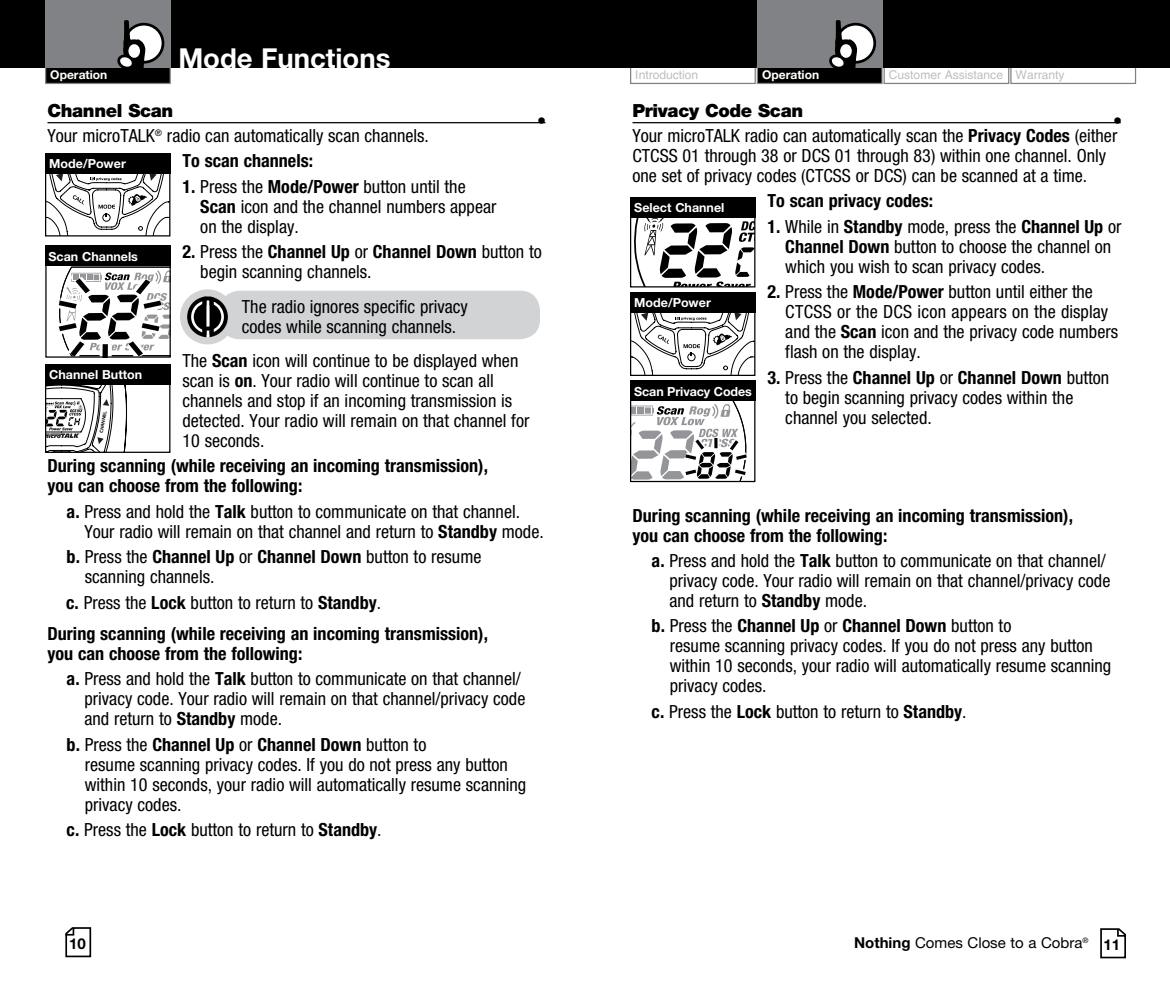
<style>
.page{position:relative;width:1170px;height:990px;background:#fff}
.page>*{position:absolute;margin:0;border:0;box-sizing:border-box;transform-origin:0 0}
.t1{font:700 27.5px "Helvetica Neue LT Std";color:#fff}
.t2{font:condensed 18px/20px "Helvetica Neue LT Std";color:#000}
.t3{font:700 condensed 18px/20px "Helvetica Neue LT Std";color:#000}
.t4{font:900 18px "Helvetica Neue LT Std";letter-spacing:-.02em;color:#000}
.t5{font:700 18px "Helvetica Neue LT Std";color:#000}
.t6{font:15px "Helvetica Neue LT Std";color:#000}
.t7{font:700 15px "Helvetica Neue LT Std";color:#000}
.t8{font:700 12.5px "Helvetica Neue LT Std";color:#fff}
.t9{font:12px "Helvetica LT Std";color:#bcbec0}
.t10{font:700 12px "Helvetica Neue LT Std";color:#fff}
.t11{font:4.5px "Hanzel Normal";color:#000}
.s1{font-weight:700}
.s2{font-weight:400}
.s3{font-weight:700;font-stretch:normal}
</style>
<div class="page">
<svg style="left:1100px;top:928px;width:26px;height:30px"></svg>
<div style="left:884px;top:65px;width:125px;height:19px;background:#fff;border:1px solid #808285"></div>
<div style="left:1010px;top:65px;width:126px;height:19px;background:#fff;border:1px solid #808285"></div>
<div style="left:630px;top:65px;width:126px;height:19px;background:#fff;border:1px solid #808285"></div>
<div style="left:572px;top:0;width:598px;height:68px;background:#000"></div>
<div style="left:757px;top:66px;width:125px;height:17px;background:#000"></div>
<div style="left:757px;top:65px;width:126px;height:19px;border:1px solid #808285"></div>
<div style="left:757px;top:0;width:126px;height:67px;background:#808285"></div>
<div style="left:837px;top:24px;width:38px;height:38px;background:#fff;border-radius:50%"></div>
<div style="left:835px;top:23px;width:41px;height:41px;border:3px solid #000;border-radius:50%"></div>
<svg style="left:828px;top:20px;width:29px;height:48px"></svg>
<svg style="left:65px;top:927px;width:27px;height:30px"></svg>
<div style="left:0;top:0;width:604px;height:68px;background:#000"></div>
<div style="left:46px;top:66px;width:124px;height:17px;background:#000"></div>
<div style="left:45px;top:65px;width:126px;height:19px;border:1px solid #808285"></div>
<div style="left:45px;top:0;width:126px;height:67px;background:#808285"></div>
<div style="left:125px;top:24px;width:38px;height:38px;background:#fff;border-radius:50%"></div>
<div style="left:123px;top:23px;width:41px;height:41px;border:3px solid #000;border-radius:50%"></div>
<svg style="left:116px;top:20px;width:29px;height:48px"></svg>
<div style="left:220px;top:291px;width:320px;height:48px;background:#d1d3d4;border-radius:20px"></div>
<div style="left:180px;top:289px;width:55px;height:55px;background:#d1d3d4;border-radius:50%"></div>
<svg style="left:187px;top:296px;width:41px;height:41px"></svg>
<hr style="left:48px;top:122px;width:497px;height:1px;background:#000">
<svg style="left:58px;top:266px;width:111px;height:90px"></svg>
<div style="left:45px;top:248px;width:126px;height:110px;border:1px solid #000"></div>
<div style="left:45px;top:246px;width:126px;height:20px;background:#000"></div>
<svg style="left:47px;top:385px;width:80px;height:66px"></svg>
<div style="left:45px;top:369px;width:125px;height:84px;border:1px solid #000"></div>
<div style="left:45px;top:365px;width:125px;height:20px;background:#000"></div>
<svg style="left:47px;top:173px;width:121px;height:62px"></svg>
<div style="left:45px;top:153px;width:125px;height:84px;border:1px solid #000"></div>
<div style="left:45px;top:153px;width:125px;height:20px;background:#000"></div>
<svg style="left:633px;top:217px;width:120px;height:69px"></svg>
<div style="left:630px;top:204px;width:125px;height:84px;border:1px solid #000"></div>
<hr style="left:632px;top:122px;width:489px;height:1px;background:#000">
<div style="left:630px;top:197px;width:125px;height:20px;background:#000"></div>
<svg style="left:632px;top:401px;width:115px;height:79px"></svg>
<div style="left:637px;top:407px;width:6px;height:7px;background:#939598"></div>
<div style="left:630px;top:381px;width:125px;height:101px;border:1px solid #000"></div>
<div style="left:630px;top:381px;width:125px;height:20px;background:#000"></div>
<svg style="left:632px;top:313px;width:121px;height:61px"></svg>
<div style="left:630px;top:293px;width:125px;height:83px;border:1px solid #000"></div>
<div style="left:630px;top:292px;width:125px;height:21px;background:#000"></div>
<p class="t10" style="left:50px;top:67px;width:59px">Operation</p>
<h1 class="t1" style="left:178px;top:41px;width:214px">Mode Functions</h1>
<p class="t4" style="left:48px;top:100px;width:127px">Channel Scan</p>
<p class="t5" style="left:537px;top:110px;width:11px">•</p>
<p class="t2" style="left:182px;top:123px;width:248px;line-height:25.5px;text-indent:-135px">Your microTALK<sup>®</sup> radio can automatically scan channels.<br><span class="s1">To scan channels:</span></p>
<p class="t2" style="left:200px;top:176px;width:298px;text-indent:-18px"><span class="s1">1.</span> Press the <span class="s1">Mode/Power</span> button until the<br><span class="s1">Scan</span> icon and the channel numbers appear on the display.</p>
<p class="t2" style="left:200px;top:242px;width:343px;text-indent:-18px"><span class="s1">2.</span> Press the <span class="s1">Channel Up</span> or <span class="s1">Channel Down</span> button to begin scanning channels.</p>
<p class="t2" style="left:242px;top:296px;width:228px">The radio ignores specific privacy codes while scanning channels.</p>
<p class="t2" style="left:182px;top:351px;width:348px">The <span class="s1">Scan</span> icon will continue to be displayed when scan is <span class="s1">on</span>. Your radio will continue to scan all channels and stop if an incoming transmission is detected. Your radio will remain on that channel for 10 seconds.</p>
<p class="t3" style="left:47px;top:456px;width:442px">During scanning (while receiving an incoming transmission), you can choose from the following:</p>
<p class="t2" style="left:84px;top:501px;width:461px;text-indent:-18px"><span class="s1">a.</span> Press and hold the <span class="s1">Talk</span> button to communicate on that channel.<br>Your radio will remain on that channel and return to <span class="s1">Standby</span> mode.</p>
<p class="t2" style="left:85px;top:547px;width:398px;text-indent:-18px"><span class="s1">b.</span> Press the <span class="s1">Channel Up</span> or <span class="s1">Channel Down</span> button to resume scanning channels.</p>
<p class="t3" style="left:47px;top:586px;width:442px;line-height:31.2px;text-indent:19px">c. <span class="s2">Press the</span> Lock <span class="s2">button to return to</span> Standby<span class="s2">.<br></span>During scanning (while receiving an incoming transmission),</p>
<p class="t2" style="left:67px;top:641px;width:456px;line-height:25.5px;text-indent:-19px"><span class="s1">you can choose from the following:<br>a.</span> Press and hold the <span class="s1">Talk</span> button to communicate on that channel/</p>
<p class="t2" style="left:84px;top:689px;width:442px">privacy code. Your radio will remain on that channel/privacy code and return to <span class="s1">Standby</span> mode.</p>
<p class="t2" style="left:85px;top:734px;width:443px;text-indent:-18px"><span class="s1">b.</span> Press the <span class="s1">Channel Up</span> or <span class="s1">Channel Down</span> button to<br>resume scanning privacy codes. If you do not press any button within 10 seconds, your radio will automatically resume scanning privacy codes.</p>
<p class="t2" style="left:67px;top:819px;width:317px"><span class="s1">c.</span> Press the <span class="s1">Lock</span> button to return to <span class="s1">Standby</span>.</p>
<p class="t8" style="left:49px;top:156px;width:78px">Mode/Power</p>
<p class="t8" style="left:48px;top:248px;width:91px">Scan Channels</p>
<p class="t8" style="left:49px;top:367px;width:94px">Channel Button</p>
<p class="t11" style="left:99px;top:432px;width:23px;rotate:-80deg">CHANNEL</p>
<p class="t11" style="left:55px;top:463px;width:16px">MODE</p>
<p class="t9" style="left:635px;top:68px;width:64px">Introduction</p>
<p class="t10" style="left:762px;top:67px;width:59px">Operation</p>
<p class="t9" style="left:889px;top:68px;width:177px">Customer Assistance Warranty</p>
<p class="t4" style="left:632px;top:100px;width:172px">Privacy Code Scan</p>
<p class="t2" style="left:632px;top:113px;width:491px;line-height:14.8px;text-align:right"><span class="s3">•<br></span>Your microTALK radio can automatically scan the <span class="s1">Privacy Codes</span> (either</p>
<p class="t2" style="left:632px;top:146px;width:475px">CTCSS 01 through 38 or DCS 01 through 83) within one channel. Only one set of privacy codes (CTCSS or DCS) can be scanned at a time.</p>
<p class="t3" style="left:767px;top:191px;width:167px">To scan privacy codes:</p>
<p class="t2" style="left:785px;top:216px;width:338px;text-indent:-18px"><span class="s1">1.</span> While in <span class="s1">Standby</span> mode, press the <span class="s1">Channel Up</span> or<br><span class="s1">Channel Down</span> button to choose the channel on which you wish to scan privacy codes.</p>
<p class="t2" style="left:785px;top:282px;width:334px;text-indent:-18px"><span class="s1">2.</span> Press the <span class="s1">Mode/Power</span> button until either the CTCSS or the DCS icon appears on the display and the <span class="s1">Scan</span> icon and the privacy code numbers flash on the display.</p>
<p class="t2" style="left:785px;top:367px;width:326px;text-indent:-18px"><span class="s1">3.</span> Press the <span class="s1">Channel Up</span> or <span class="s1">Channel Down</span> button to begin scanning privacy codes within the channel you selected.</p>
<p class="t8" style="left:634px;top:200px;width:92px">Select Channel</p>
<p class="t8" style="left:634px;top:295px;width:78px">Mode/Power</p>
<p class="t8" style="left:634px;top:384px;width:119px">Scan Privacy Codes</p>
<p class="t3" style="left:632px;top:505px;width:442px">During scanning (while receiving an incoming transmission), you can choose from the following:</p>
<p class="t2" style="left:669px;top:551px;width:442px;text-indent:-18px"><span class="s1">a.</span> Press and hold the <span class="s1">Talk</span> button to communicate on that channel/ privacy code. Your radio will remain on that channel/privacy code and return to <span class="s1">Standby</span> mode.</p>
<p class="t2" style="left:670px;top:616px;width:443px;text-indent:-18px"><span class="s1">b.</span> Press the <span class="s1">Channel Up</span> or <span class="s1">Channel Down</span> button to<br>resume scanning privacy codes. If you do not press any button within 10 seconds, your radio will automatically resume scanning privacy codes.</p>
<p class="t2" style="left:652px;top:701px;width:317px"><span class="s1">c.</span> Press the <span class="s1">Lock</span> button to return to <span class="s1">Standby</span>.</p>
<p class="t6" style="left:854px;top:934px;width:236px"><span class="s1">Nothing</span> Comes Close to a Cobra<sup>®</sup></p>
<p class="t7" style="left:69px;top:934px;width:18px">10</p>
<p class="t7" style="left:1103px;top:935px;width:18px">11</p>
</div>
